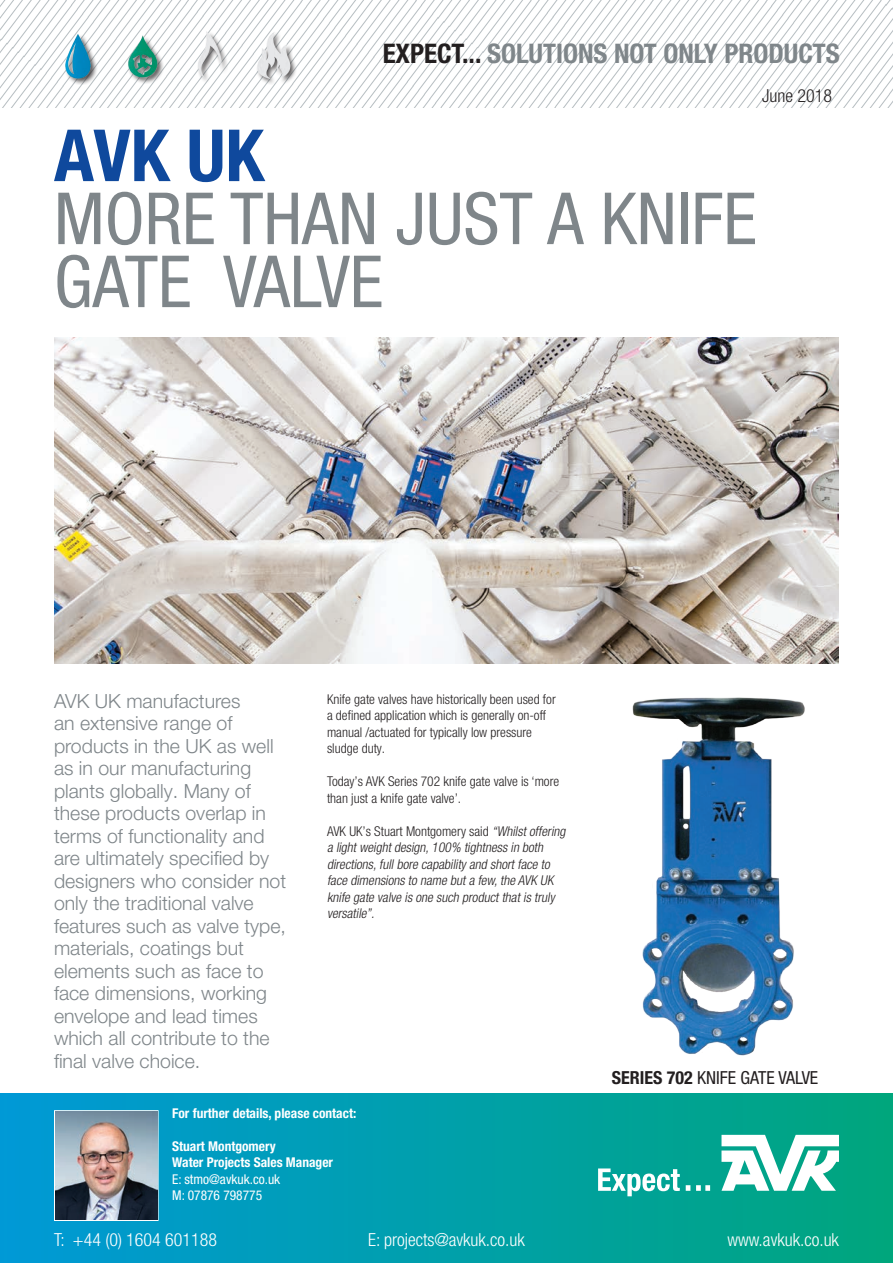
<style>
.page{position:relative;width:893px;height:1263px;background:#fff}
.page>*{position:absolute;margin:0;border:0;box-sizing:border-box;transform-origin:0 0}
.t1{font:condensed 72px/63px "Helvetica Neue LT Pro";color:#7f868a}
.t2{font:700 condensed 72px "Helvetica Neue LT Pro";color:#0f499d}
.t3{font:700 condensed 27px "Helvetica Neue LT Pro";color:#7f868a}
.t4{font:300 19.5px/22.5px "Helvetica Neue LT Pro";color:#7f868a}
.t5{font:300 condensed 18px "Helvetica Neue LT Pro";color:#fff}
.t6{font:condensed 18px "Helvetica Neue LT Pro";color:#231f20}
.t7{font:300 condensed 18px "Helvetica Neue LT Pro";color:#231f20}
.t8{font:italic 300 condensed 13.5px/16.5px "Helvetica Neue LT Pro";color:#231f20}
.t9{font:300 condensed 13.5px/16.5px "Helvetica Neue LT Pro";color:#231f20}
.t10{font:700 condensed 13.5px/16.5px "Helvetica Neue LT Pro";color:#fff}
.t11{font:condensed 13.5px/16.5px "Helvetica Neue LT Pro";color:#fff}
.s1{color:#231f20}
.s2{font-style:normal}
.s3{font-weight:700}
</style>
<div class="page">
<svg style="left:0;top:0;width:893px;height:107px"></svg>
<div style="left:64px;top:31px;width:233px;height:54px;background:#231f20;opacity:.75"></div>
<img style="left:55px;top:28px;width:242px;height:52px">
<div style="left:0;top:1093px;width:893px;height:170px;background:linear-gradient(to right,#0099d7,#00a67d)"></div>
<svg style="left:721px;top:1135px;width:118px;height:56px"></svg>
<svg style="left:598px;top:1168px;width:82px;height:28px"></svg>
<svg style="left:686px;top:1185px;width:24px;height:6px"></svg>
<div style="left:54px;top:1110px;width:105px;height:111px;border:2px solid #fff"></div>
<img style="left:55px;top:1111px;width:102px;height:108px">
<img style="left:54px;top:337px;width:785px;height:327px">
<img style="left:632px;top:697px;width:173px;height:359px">
<h2 class="t3" style="left:383px;top:37px;width:459px"><span class="s1">EXPECT...</span> SOLUTIONS NOT ONLY PRODUCTS</h2>
<p class="t7" style="left:762px;top:85px;width:71px">June 2018</p>
<h1 class="t2" style="left:54px;top:112px;width:212px">AVK UK</h1>
<h1 class="t1" style="left:54px;top:187px;width:704px">MORE THAN JUST A KNIFE<br>GATE VALVE</h1>
<p class="t4" style="left:54px;top:689px;width:234px">AVK UK manufactures<br>an extensive range of products in the UK as well as in our manufacturing plants globally. Many of these products overlap in terms of functionality and are ultimately specified by designers who consider not only the traditional valve features such as valve type, materials, coatings but elements such as face to face dimensions, working envelope and lead times which all contribute to the final valve choice.</p>
<p class="t9" style="left:327px;top:690px;width:230px">Knife gate valves have historically been used for a defined application which is generally on-off manual /actuated for typically low pressure sludge duty.</p>
<p class="t9" style="left:327px;top:773px;width:234px">Today’s AVK Series 702 knife gate valve is ‘more than just a knife gate valve’.</p>
<p class="t8" style="left:327px;top:822px;width:243px"><span class="s2">AVK UK’s Stuart Montgomery said</span> “Whilstoffering a lightweightdesign,100% tightness in both directions,fullbore capabilityand shortface to face dimensions to name buta few,the AVK UK knife gate valve is one such productthatis truly versatile”.</p>
<p class="t10" style="left:172px;top:1104px;width:186px">For further details, please contact:</p>
<p class="t10" style="left:172px;top:1137px;width:162px">Stuart Montgomery<br>Water Projects Sales Manager</p>
<p class="t11" style="left:172px;top:1170px;width:110px">E: stmo@avkuk.co.uk<br>M: 07876 798775</p>
<p class="t6" style="left:612px;top:1068px;width:208px"><span class="s3">SERIES 702</span> KNIFE GATE VALVE</p>
<p class="t5" style="left:54px;top:1229px;width:165px">T: +44 (0) 1604 601188</p>
<p class="t5" style="left:368px;top:1229px;width:158px">E: projects@avkuk.co.uk</p>
<p class="t5" style="left:727px;top:1229px;width:113px">www.avkuk.co.uk</p>
</div>
